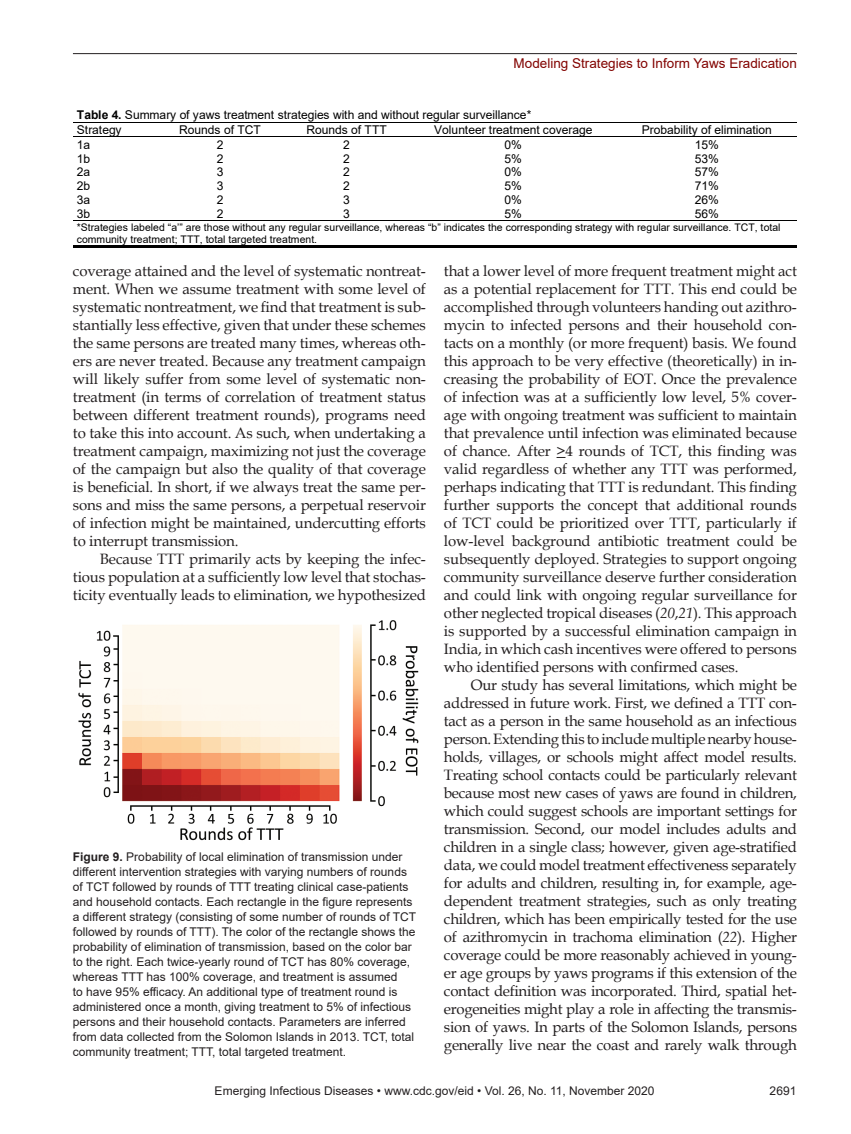
<style>
.page{position:relative;width:851px;height:1134px;background:#fff}
.page>*{position:absolute;margin:0;border:0;box-sizing:border-box;transform-origin:0 0}
.Body_Text{font:15px/18px "Book Antiqua";letter-spacing:-.01em;color:#231f20;text-align:justify}
.Running_Head{font:13.5px "Arial";color:#820301}
.Figure_Legend{font:12px/15px "Arial";color:#231f20}
.t1{font:12px/14.5px "Arial";letter-spacing:-.005em;color:#000}
.t2{font:10.5px/12.3px "Arial";color:#000}
.s1{font-weight:700}
.s2{font-style:italic}
</style>
<div class="page">
<hr style="left:73px;top:53px;width:723px;height:1px;background:#231f20">
<hr style="left:73px;top:122px;width:84px;height:1px;background:#000">
<hr style="left:157px;top:122px;width:127px;height:1px;background:#000">
<hr style="left:284px;top:122px;width:125px;height:1px;background:#000">
<hr style="left:410px;top:122px;width:207px;height:1px;background:#000">
<hr style="left:617px;top:122px;width:179px;height:1px;background:#000">
<hr style="left:73px;top:137px;width:84px;height:1px;background:#000">
<hr style="left:157px;top:137px;width:127px;height:1px;background:#000">
<hr style="left:284px;top:137px;width:125px;height:1px;background:#000">
<hr style="left:410px;top:137px;width:207px;height:1px;background:#000">
<hr style="left:617px;top:137px;width:179px;height:1px;background:#000">
<hr style="left:73px;top:220px;width:84px;height:1px;background:#000">
<hr style="left:157px;top:220px;width:127px;height:1px;background:#000">
<hr style="left:284px;top:220px;width:125px;height:1px;background:#000">
<hr style="left:410px;top:220px;width:207px;height:1px;background:#000">
<hr style="left:617px;top:220px;width:179px;height:1px;background:#000">
<hr style="left:73px;top:245px;width:723px;height:2px;background:#000">
<img style="left:78px;top:620px;width:341px;height:221px">
<p class="Running_Head" style="left:513px;top:54px;width:285px">Modeling Strategies to Inform Yaws Eradication</p>
<p class="t1" style="left:77px;top:108px;width:456px"><span class="s1">Table 4.</span> Summary of yaws treatment strategies with and without regular surveillance*<br>Strategy</p>
<p class="t1" style="left:179px;top:123px;width:83px">Rounds of TCT</p>
<p class="t1" style="left:306px;top:123px;width:82px">Rounds of TTT</p>
<p class="t1" style="left:434px;top:123px;width:160px">Volunteer treatment coverage</p>
<p class="t1" style="left:641px;top:123px;width:132px">Probability of elimination</p>
<p class="t1" style="left:77px;top:137px;width:15px">1a</p>
<p class="t1" style="left:217px;top:137px;width:8px">2</p>
<p class="t1" style="left:343px;top:137px;width:8px">2</p>
<p class="t1" style="left:504px;top:137px;width:19px">0%</p>
<p class="t1" style="left:694px;top:137px;width:26px">15%</p>
<p class="t1" style="left:77px;top:151px;width:15px">1b</p>
<p class="t1" style="left:217px;top:151px;width:8px">2</p>
<p class="t1" style="left:343px;top:151px;width:8px">2</p>
<p class="t1" style="left:504px;top:151px;width:19px">5%</p>
<p class="t1" style="left:694px;top:151px;width:26px">53%</p>
<p class="t1" style="left:77px;top:165px;width:15px">2a</p>
<p class="t1" style="left:217px;top:165px;width:8px">3</p>
<p class="t1" style="left:343px;top:165px;width:8px">2</p>
<p class="t1" style="left:504px;top:165px;width:19px">0%</p>
<p class="t1" style="left:694px;top:165px;width:26px">57%</p>
<p class="t1" style="left:77px;top:178px;width:15px">2b</p>
<p class="t1" style="left:217px;top:178px;width:8px">3</p>
<p class="t1" style="left:343px;top:178px;width:8px">2</p>
<p class="t1" style="left:504px;top:178px;width:19px">5%</p>
<p class="t1" style="left:694px;top:178px;width:26px">71%</p>
<p class="t1" style="left:77px;top:192px;width:15px">3a</p>
<p class="t1" style="left:217px;top:192px;width:8px">2</p>
<p class="t1" style="left:343px;top:192px;width:8px">3</p>
<p class="t1" style="left:504px;top:192px;width:19px">0%</p>
<p class="t1" style="left:694px;top:192px;width:26px">26%</p>
<p class="t1" style="left:77px;top:206px;width:15px">3b</p>
<p class="t1" style="left:217px;top:206px;width:8px">2</p>
<p class="t1" style="left:343px;top:206px;width:8px">3</p>
<p class="t1" style="left:504px;top:206px;width:19px">5%</p>
<p class="t1" style="left:694px;top:206px;width:26px">56%</p>
<p class="t2" style="left:77px;top:221px;width:705px">*Strategies labeled “a’” are those without any regular surveillance, whereas “b” indicates the corresponding strategy with regular surveillance. TCT, total community treatment; TTT, total targeted treatment.</p>
<p class="Body_Text" style="left:73px;top:261px;width:354px">coverage attained and the level of systematic nontreat&shy;ment. When we assume treatment with some level of systematic nontreatment, we find that treatment is sub&shy;stantially less effective, given that under these schemes the same persons are treated many times, whereas oth&shy;ers are never treated. Because any treatment campaign will likely suffer from some level of systematic non&shy;treatment (in terms of correlation of treatment status between different treatment rounds), programs need to take this into account. As such, when undertaking a treatment campaign, maximizing not just the coverage of the campaign but also the quality of that coverage is beneficial. In short, if we always treat the same per&shy;sons and miss the same persons, a perpetual reservoir of infection might be maintained, undercutting efforts to interrupt transmission.</p>
<p class="Body_Text" style="left:73px;top:549px;width:354px;text-indent:27px">Because TTT primarily acts by keeping the infec&shy;tious population at a sufficiently low level that stochas&shy;ticity eventually leads to elimination, we hypothesized</p>
<p class="Figure_Legend" style="left:73px;top:849px;width:345px"><span class="s1">Figure 9.</span> Probability of local elimination of transmission under different intervention strategies with varying numbers of rounds of TCT followed by rounds of TTT treating clinical case-patients and household contacts. Each rectangle in the figure represents a different strategy (consisting of some number of rounds of TCT followed by rounds of TTT). The color of the rectangle shows the probability of elimination of transmission, based on the color bar to the right. Each twice-yearly round of TCT has 80% coverage, whereas TTT has 100% coverage, and treatment is assumed<br>to have 95% efficacy. An additional type of treatment round is administered once a month, giving treatment to 5% of infectious persons and their household contacts. Parameters are inferred from data collected from the Solomon Islands in 2013. TCT, total community treatment; TTT, total targeted treatment.</p>
<p class="Body_Text" style="left:444px;top:261px;width:354px">that a lower level of more frequent treatment might act as a potential replacement for TTT. This end could be accomplished through volunteers handing out azithro&shy;mycin to infected persons and their household con&shy;tacts on a monthly (or more frequent) basis. We found this approach to be very effective (theoretically) in in&shy;creasing the probability of EOT. Once the prevalence of infection was at a sufficiently low level, 5% cover&shy;age with ongoing treatment was sufficient to maintain that prevalence until infection was eliminated because of chance. After &gt;4 rounds of TCT, this finding was valid regardless of whether any TTT was performed, perhaps indicating that TTT is redundant. This finding further supports the concept that additional rounds of TCT could be prioritized over TTT, particularly if low-level background antibiotic treatment could be subsequently deployed. Strategies to support ongoing community surveillance deserve further consideration and could link with ongoing regular surveillance for other neglected tropical diseases (<span class="s2">20</span>,<span class="s2">21</span>). This approach is supported by a successful elimination campaign in India, in which cash incentives were offered to persons who identified persons with confirmed cases.</p>
<p class="Body_Text" style="left:444px;top:675px;width:354px;text-indent:27px">Our study has several limitations, which might be addressed in future work. First, we defined a TTT con&shy;tact as a person in the same household as an infectious person. Extending this to include multiple nearby house&shy;holds, villages, or schools might affect model results.<br>Treating school contacts could be particularly relevant because most new cases of yaws are found in children, which could suggest schools are important settings for transmission. Second, our model includes adults and children in a single class; however, given age-stratified data, we could model treatment effectiveness separately for adults and children, resulting in, for example, age&shy;dependent treatment strategies, such as only treating children, which has been empirically tested for the use of azithromycin in trachoma elimination (<span class="s2">22</span>). Higher coverage could be more reasonably achieved in young&shy;er age groups by yaws programs if this extension of the contact definition was incorporated. Third, spatial het&shy;erogeneities might play a role in affecting the transmis&shy;sion of yaws. In parts of the Solomon Islands, persons generally live near the coast and rarely walk through</p>
<p class="Figure_Legend" style="left:215px;top:1084px;width:441px">Emerging Infectious Diseases • www.cdc.gov/eid • Vol. 26, No. 11, November 2020</p>
<p class="Figure_Legend" style="left:769px;top:1084px;width:28px">2691</p>
</div>
